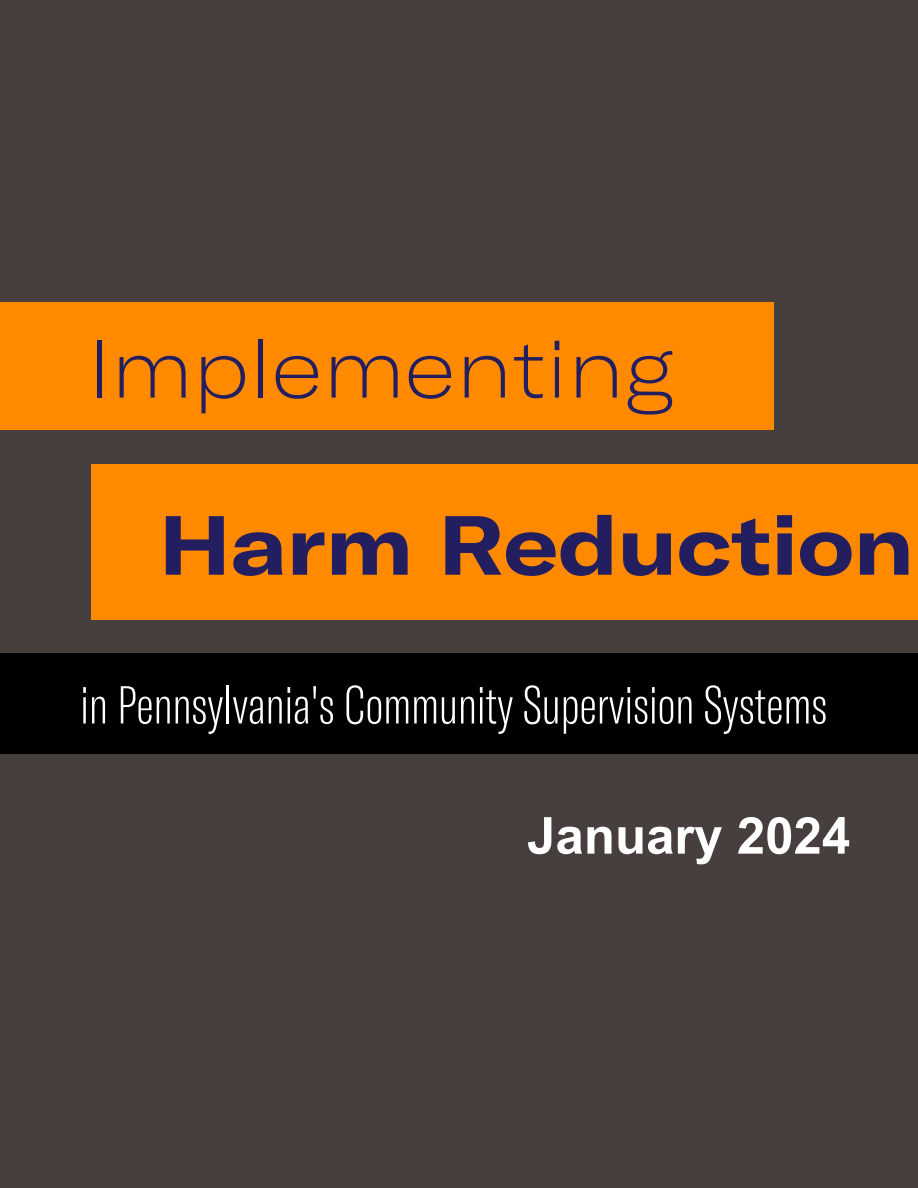
<style>
.page{position:relative;width:918px;height:1188px;background:#463f3d}
.page>*{position:absolute;margin:0;border:0;box-sizing:border-box;transform-origin:0 0}
.t1{font:700 expanded 82.5px "GT America";color:#231e5f}
.t2{font:100 expanded 81px "GT America";color:#231e5f}
.t3{font:100 extra-condensed 52.5px "GT America";color:#fff}
.t4{font:700 51px "Arial MT Pro";color:#fff}
</style>
<div class="page">
<div style="left:0;top:302px;width:774px;height:128px;background:#ff8a00"></div>
<div style="left:92px;top:464px;width:826px;height:156px;background:#ff8a00"></div>
<div style="left:0;top:653px;width:918px;height:100px;background:#000"></div>
<h2 class="t2" style="left:87px;top:316px;width:589px">Implementing</h2>
<h3 class="t1" style="left:159px;top:492px;width:756px">Harm Reduction</h3>
<h1 class="t3" style="left:80px;top:671px;width:748px">in Pennsylvania's Community Supervision Systems</h1>
<p class="t4" style="left:527px;top:817px;width:325px">January 2024</p>
</div>
